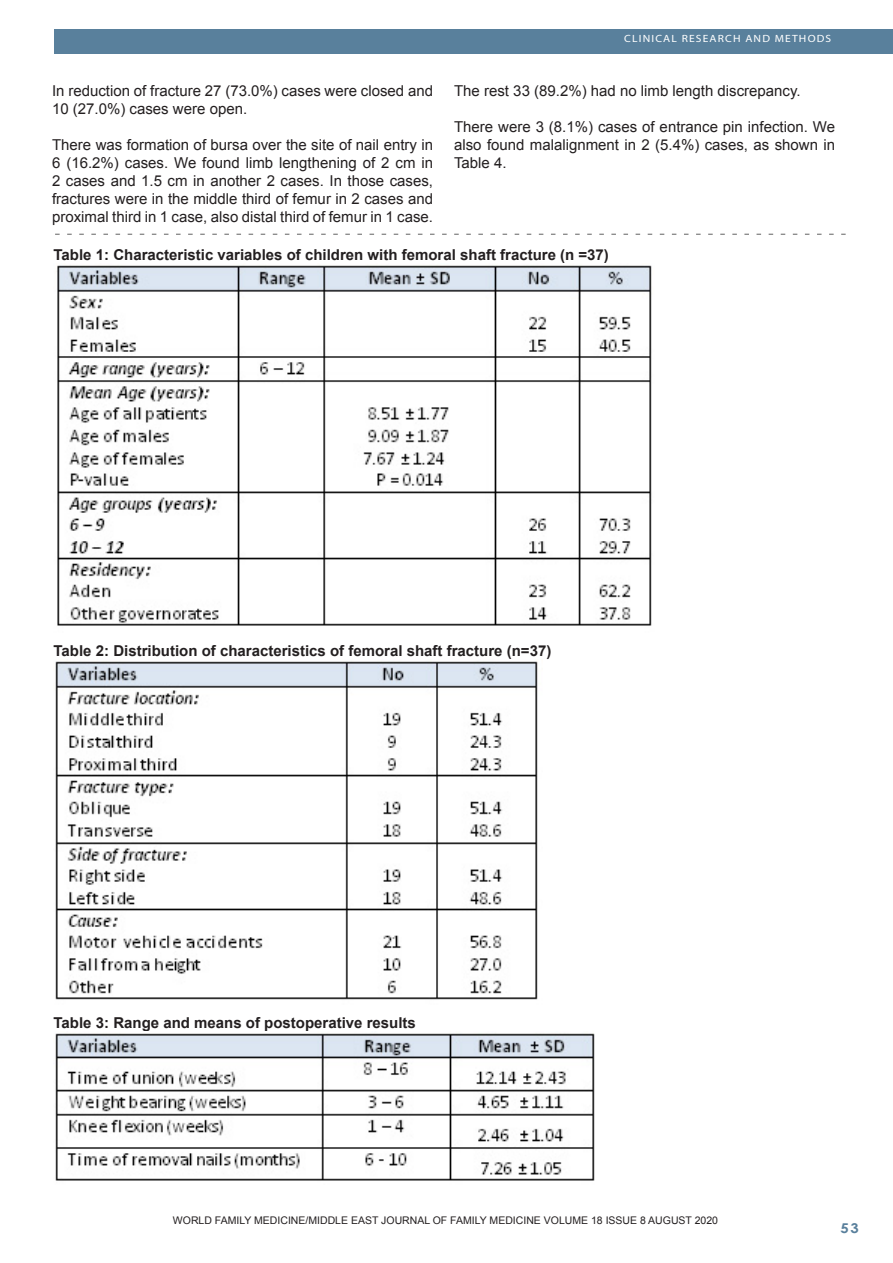
<style>
.page{position:relative;width:893px;height:1263px;background:#fff}
.page>*{position:absolute;margin:0;border:0;box-sizing:border-box;transform-origin:0 0}
.Footnote_Text{font:15px/18px "Arial";color:#231f20;text-align:justify}
.Footnote_Text-2{font:700 15px "Arial";color:#231f20}
.t1{font:700 13.5px "Century Gothic";color:#59809c;scale:1.1 1}
.Footnote_Text-3{font:10.5px "Arial";color:#231f20}
.t2{font:10.5px "Myriad";letter-spacing:.1em;color:#fff;scale:1.1 1}
</style>
<div class="page">
<div style="left:54px;top:30px;width:839px;height:24px;background:#59809c"></div>
<svg style="left:55px;top:234px;width:791px;height:1px"></svg>
<img style="left:57px;top:265px;width:595px;height:361px">
<img style="left:55px;top:661px;width:483px;height:339px">
<img style="left:55px;top:1033px;width:540px;height:148px">
<p class="Footnote_Text" style="left:52px;top:82px;width:382px">In reduction of fracture 27 (73.0%) cases were closed and<br>10 (27.0%) cases were open.</p>
<p class="Footnote_Text" style="left:52px;top:136px;width:383px">There was formation of bursa over the site of nail entry in 6 (16.2%) cases. We found limb lengthening of 2 cm in 2 cases and 1.5 cm in another 2 cases. In those cases, fractures were in the middle third of femur in 2 cases and proximal third in 1 case, also distal third of femur in 1 case.</p>
<p class="t2" style="left:624px;top:34px;width:190px">CLINICAL RESEARCH AND METHODS</p>
<p class="Footnote_Text" style="left:454px;top:82px;width:348px">The rest 33 (89.2%) had no limb length discrepancy.</p>
<p class="Footnote_Text" style="left:454px;top:118px;width:382px">There were 3 (8.1%) cases of entrance pin infection. We also found malalignment in 2 (5.4%) cases, as shown in Table 4.</p>
<p class="Footnote_Text-2" style="left:54px;top:245px;width:557px">Table 1: Characteristic variables of children with femoral shaft fracture (n =37)</p>
<p class="Footnote_Text-2" style="left:54px;top:641px;width:499px">Table 2: Distribution of characteristics of femoral shaft fracture (n=37)</p>
<p class="Footnote_Text-2" style="left:54px;top:1013px;width:364px">Table 3: Range and means of postoperative results</p>
<p class="Footnote_Text-3" style="left:173px;top:1214px;width:547px">WORLD FAMILY MEDICINE/MIDDLE EAST JOURNAL OF FAMILY MEDICINE VOLUME 18 ISSUE 8 AUGUST 2020</p>
<p class="t1" style="left:840px;top:1218px;width:18px">53</p>
</div>
